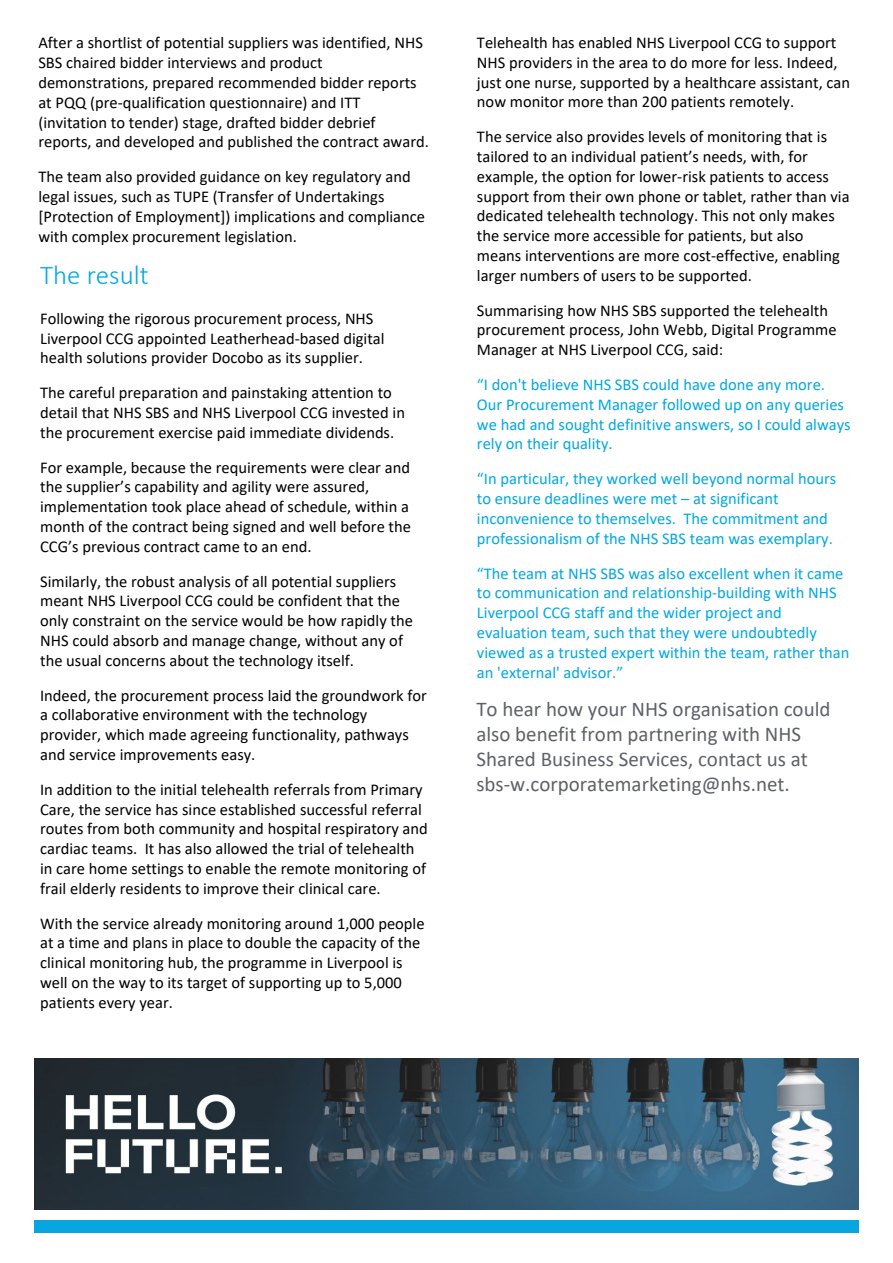
<style>
.page{position:relative;width:893px;height:1263px;background:#fff}
.page>*{position:absolute;margin:0;border:0;box-sizing:border-box;transform-origin:0 0}
.t1{font:300 27px "Calibri";color:#00a8e0}
.t2{font:21px/25.2px "Calibri";color:#5e6168}
.t3{font:16.5px/19.8px "Calibri";color:#000}
.t4{font:16.5px/19.8px "Calibri";color:#00a8e0}
</style>
<div class="page">
<div style="left:34px;top:1220px;width:825px;height:13px;background:#06a7e0"></div>
<img style="left:34px;top:1059px;width:824px;height:150px">
<p class="t3" style="left:38px;top:33px;width:392px">After a shortlist of potential suppliers was identified, NHS SBS chaired bidder interviews and product demonstrations, prepared recommended bidder reports at PQQ (pre-qualification questionnaire) and ITT (invitation to tender) stage, drafted bidder debrief reports, and developed and published the contract award.</p>
<p class="t3" style="left:38px;top:166px;width:388px">The team also provided guidance on key regulatory and legal issues, such as TUPE (Transfer of Undertakings [Protection of Employment]) implications and compliance with complex procurement legislation.</p>
<h1 class="t1" style="left:40px;top:259px;width:110px">The result</h1>
<p class="t3" style="left:40px;top:308px;width:346px">Following the rigorous procurement process, NHS<br>Liverpool CCG appointed Leatherhead-based digital health solutions provider Docobo as its supplier.</p>
<p class="t3" style="left:40px;top:382px;width:366px">The careful preparation and painstaking attention to detail that NHS SBS and NHS Liverpool CCG invested in the procurement exercise paid immediate dividends.</p>
<p class="t3" style="left:40px;top:457px;width:372px">For example, because the requirements were clear and the supplier’s capability and agility were assured, implementation took place ahead of schedule, within a month of the contract being signed and well before the CCG’s previous contract came to an end.</p>
<p class="t3" style="left:40px;top:571px;width:374px">Similarly, the robust analysis of all potential suppliers meant NHS Liverpool CCG could be confident that the only constraint on the service would be how rapidly the NHS could absorb and manage change, without any of the usual concerns about the technology itself.</p>
<p class="t3" style="left:40px;top:685px;width:388px">Indeed, the procurement process laid the groundwork for a collaborative environment with the technology provider, which made agreeing functionality, pathways and service improvements easy.</p>
<p class="t3" style="left:40px;top:779px;width:389px">In addition to the initial telehealth referrals from Primary Care, the service has since established successful referral routes from both community and hospital respiratory and cardiac teams. It has also allowed the trial of telehealth in care home settings to enable the remote monitoring of frail elderly residents to improve their clinical care.</p>
<p class="t3" style="left:40px;top:913px;width:386px">With the service already monitoring around 1,000 people at a time and plans in place to double the capacity of the clinical monitoring hub, the programme in Liverpool is well on the way to its target of supporting up to 5,000 patients every year.</p>
<p class="t3" style="left:477px;top:32px;width:375px">Telehealth has enabled NHS Liverpool CCG to support NHS providers in the area to do more for less. Indeed, just one nurse, supported by a healthcare assistant, can now monitor more than 200 patients remotely.</p>
<p class="t3" style="left:477px;top:126px;width:374px">The service also provides levels of monitoring that is tailored to an individual patient’s needs, with, for example, the option for lower-risk patients to access support from their own phone or tablet, rather than via dedicated telehealth technology. This not only makes the service more accessible for patients, but also means interventions are more cost-effective, enabling larger numbers of users to be supported.</p>
<p class="t3" style="left:477px;top:300px;width:361px">Summarising how NHS SBS supported the telehealth procurement process, John Webb, Digital Programme<br>Manager at NHS Liverpool CCG, said:</p>
<p class="t4" style="left:477px;top:374px;width:375px">“I don't believe NHS SBS could have done any more.<br>Our Procurement Manager followed up on any queries we had and sought definitive answers, so I could always rely on their quality.</p>
<p class="t4" style="left:477px;top:468px;width:361px">“In particular, they worked well beyond normal hours to ensure deadlines were met – at significant inconvenience to themselves. The commitment and professionalism of the NHS SBS team was exemplary.</p>
<p class="t4" style="left:477px;top:563px;width:374px">“The team at NHS SBS was also excellent when it came to communication and relationship-building with NHS Liverpool CCG staff and the wider project and evaluation team, such that they were undoubtedly viewed as a trusted expert within the team, rather than an 'external' advisor.”</p>
<p class="t2" style="left:476px;top:696px;width:356px">To hear how your NHS organisation could also benefit from partnering with NHS Shared Business Services, contact us at sbs-w.corporatemarketing@nhs.net.</p>
</div>
